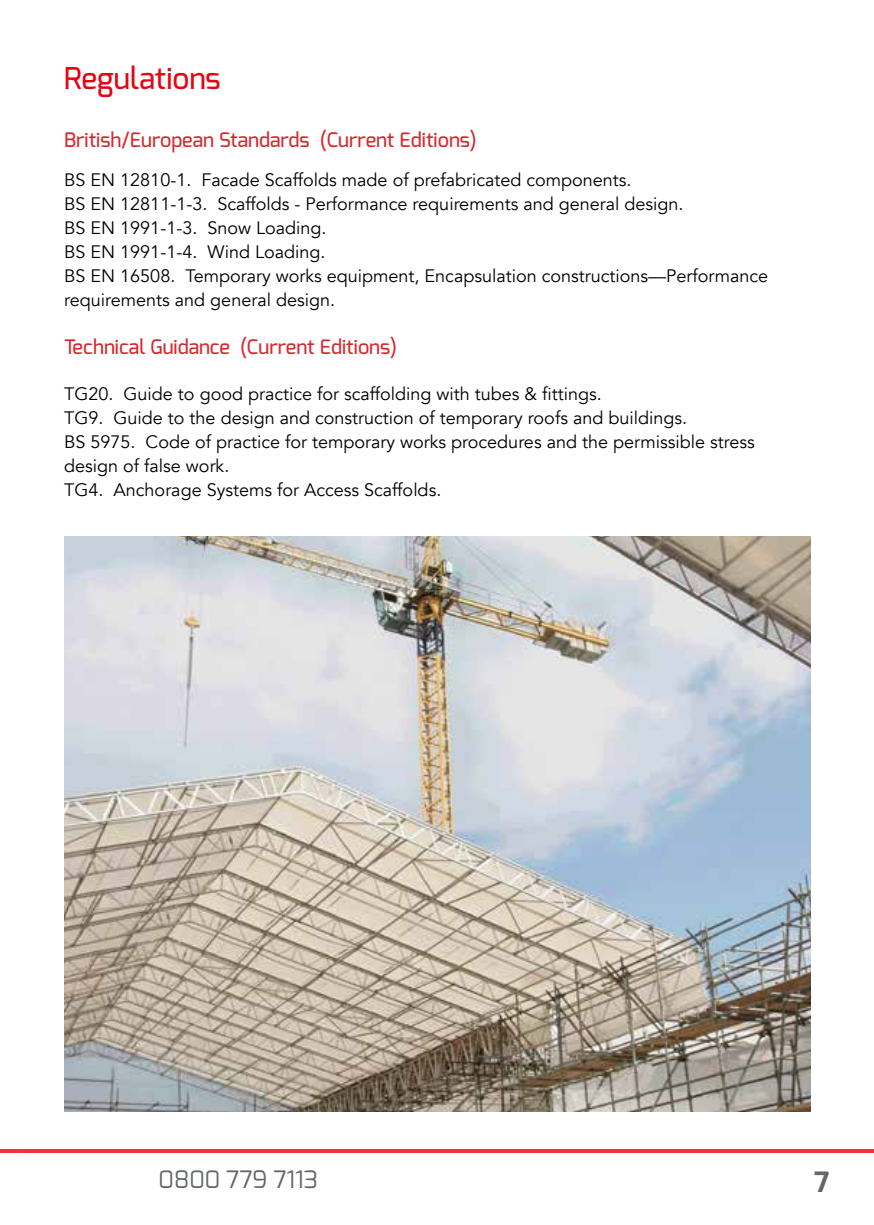
<style>
.page{position:relative;width:874px;height:1225px;background:#fff}
.page>*{position:absolute;margin:0;border:0;box-sizing:border-box;transform-origin:0 0}
.t1{font:500 30px "Exo";color:#e30613}
.t2{font:700 28px "Exo";color:#63666a}
.t3{font:24px "Exo";color:#63666a}
.t4{font:500 20px "Exo";color:#d7282f}
.t5{font:18px/24px "Avenir";color:#000}
</style>
<div class="page">
<hr style="left:0;top:1149px;width:17px;height:4px;background:#ef3340">
<hr style="left:17px;top:1149px;width:856px;height:4px;background:#ef3340">
<img style="left:64px;top:536px;width:745px;height:576px">
<h1 class="t1" style="left:64px;top:59px;width:158px">Regulations</h1>
<p class="t4" style="left:64px;top:127px;width:414px">British/European Standards (Current Editions)</p>
<p class="t5" style="left:64px;top:168px;width:705px">BS EN 12810-1. Facade Scaffolds made of prefabricated components.<br>BS EN 12811-1-3. Scaffolds - Performance requirements and general design.<br>BS EN 1991-1-3. Snow Loading.<br>BS EN 1991-1-4. Wind Loading.<br>BS EN 16508. Temporary works equipment, Encapsulation constructions—Performance requirements and general design.</p>
<p class="t4" style="left:64px;top:333px;width:334px">Technical Guidance (Current Editions)</p>
<p class="t5" style="left:64px;top:382px;width:691px">TG20. Guide to good practice for scaffolding with tubes &amp; fittings.<br>TG9. Guide to the design and construction of temporary roofs and buildings.<br>BS 5975. Code of practice for temporary works procedures and the permissible stress design of false work.<br>TG4. Anchorage Systems for Access Scaffolds.</p>
<h3 class="t3" style="left:158px;top:1164px;width:161px">0800 779 7113</h3>
<h2 class="t2" style="left:813px;top:1164px;width:17px">7</h2>
</div>
